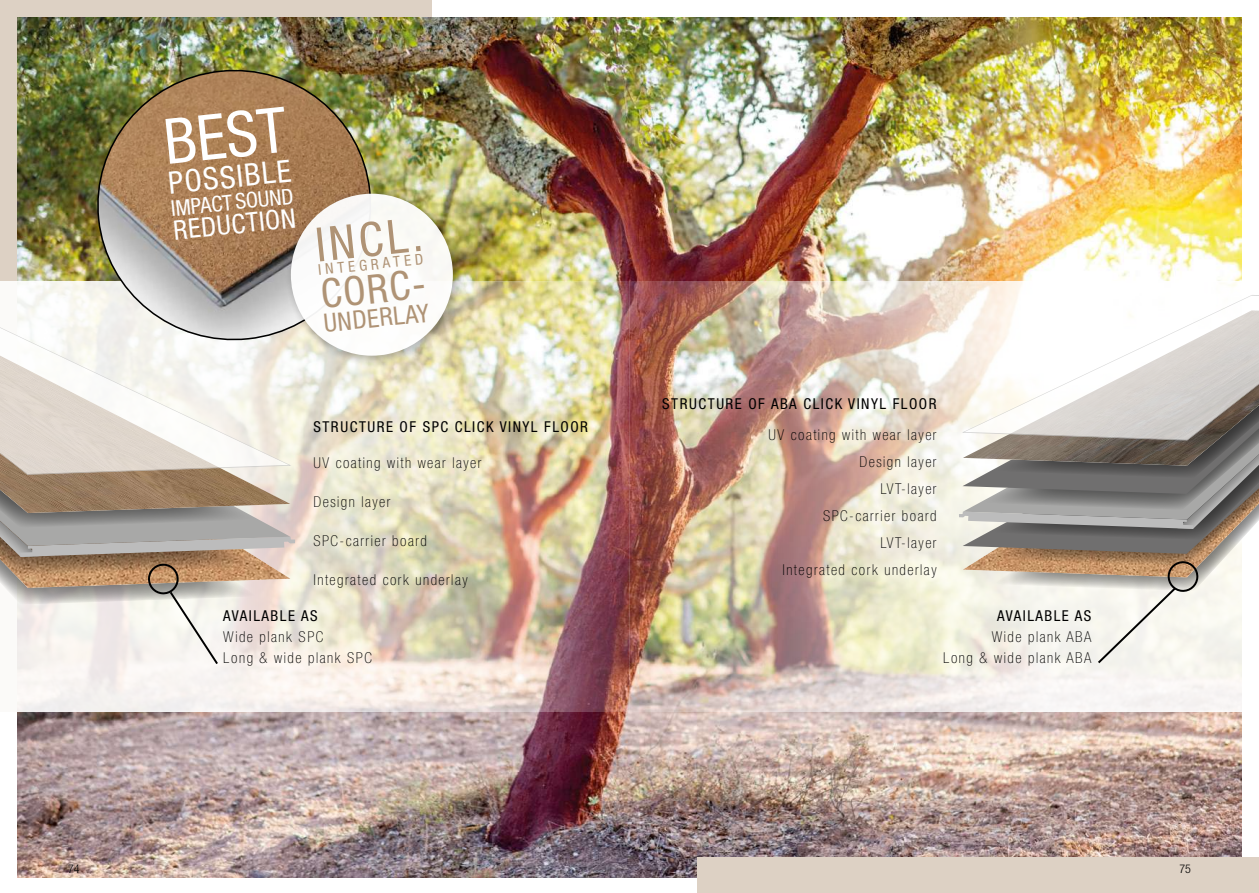
<style>
.page{position:relative;width:1259px;height:893px;background:#fff}
.page>*{position:absolute;margin:0;border:0;box-sizing:border-box;transform-origin:0 0}
.t1{font:condensed 63px "Helvetica Neue LT Std";color:#fff}
.t2{font:condensed 47.4px "Helvetica Neue LT Std";color:#af9375}
.t3{font:condensed 40.35px "Helvetica Neue LT Std";color:#af9375}
.t4{font:condensed 31.05px "Helvetica Neue LT Std";color:#fff}
.t5{font:condensed 27px "Helvetica Neue LT Std";color:#fff}
.t6{font:condensed 25.5px "Helvetica Neue LT Std";color:#af9375}
.t7{font:condensed 21.75px "Helvetica Neue LT Std";color:#fff}
.t8{font:100 condensed 15px/27px "Helvetica Neue LT Std";letter-spacing:.1em;color:#000;text-align:right}
.t9{font:condensed 15px "Helvetica Neue LT Std";letter-spacing:.1em;color:#000}
.t10{font:condensed 15px "Helvetica Neue LT Std";color:#af9375}
.t11{font:300 condensed 12px "Helvetica Neue LT Std";color:#000}
</style>
<div class="page">
<div style="left:0;top:0;width:432px;height:711px;background:#ddd1c4"></div>
<img style="left:17px;top:17px;width:1225px;height:861px">
<img style="left:630px;top:281px;width:612px;height:430px">
<img style="left:0;top:281px;width:630px;height:430px">
<img style="left:89px;top:62px;width:290px;height:236px">
<div style="left:285px;top:188px;width:180px;height:179px;background:#000;opacity:.3"></div>
<div style="left:291px;top:194px;width:162px;height:162px;background:#fff;border-radius:50%"></div>
<div style="left:697px;top:857px;width:562px;height:36px;background:#ddd1c4"></div>
<svg style="left:961px;top:289px;width:298px;height:38px"></svg>
<svg style="left:953px;top:327px;width:306px;height:338px"></svg>
<svg style="left:0;top:588px;width:260px;height:17px;background:#ccc7c4"></svg>
<img style="left:0;top:557px;width:290px;height:31px">
<svg style="left:0;top:557px;width:266px;height:20px;background:#a9815c"></svg>
<svg style="left:0;top:521px;width:301px;height:36px;background:#b5a69b"></svg>
<svg style="left:0;top:513px;width:290px;height:33px;background:#b0aead"></svg>
<svg style="left:0;top:513px;width:260px;height:17px;background:#979695"></svg>
<img style="left:0;top:477px;width:290px;height:36px">
<svg style="left:0;top:298px;width:292px;height:179px"></svg>
<svg style="left:148px;top:563px;width:72px;height:103px;background:#d9cfc3"></svg>
<p class="t11" style="left:68px;top:861px;width:13px">74</p>
<h1 class="t1" style="left:160px;top:106px;width:124px;rotate:-6deg">BEST</h1>
<h3 class="t4" style="left:167px;top:165px;width:124px;rotate:-6deg">POSSIBLE</h3>
<h3 class="t7" style="left:170px;top:196px;width:124px;rotate:-6deg">IMPACT SOUND</h3>
<h3 class="t5" style="left:172px;top:215px;width:124px;rotate:-6deg">REDUCTION</h3>
<h2 class="t2" style="left:313px;top:218px;width:109px;rotate:-6deg">INCL.</h2>
<p class="t10" style="left:317px;top:261px;width:107px;rotate:-6deg">INTEGRATED</p>
<h3 class="t3" style="left:318px;top:271px;width:113px;rotate:-6deg">CORC-</h3>
<h3 class="t6" style="left:322px;top:309px;width:107px;rotate:-6deg">UNDERLAY</h3>
<p class="t9" style="left:313px;top:418px;width:276px">STRUCTURE OF SPC CLICK VINYL FLOOR</p>
<p class="t8" style="left:313px;top:449px;width:170px">UV coating with wear layer</p>
<p class="t8" style="left:313px;top:488px;width:79px">Design layer</p>
<p class="t8" style="left:313px;top:527px;width:115px">SPC-carrier board</p>
<p class="t8" style="left:313px;top:566px;width:156px">Integrated cork underlay</p>
<p class="t9" style="left:223px;top:607px;width:96px">AVAILABLE AS</p>
<p class="t8" style="left:223px;top:626px;width:150px;line-height:21px;text-align:left">Wide plank SPC<br>Long &amp; wide plank SPC</p>
<p class="t9" style="left:662px;top:395px;width:276px">STRUCTURE OF ABA CLICK VINYL FLOOR</p>
<p class="t8" style="left:768px;top:421px;width:170px">UV coating with wear layer<br>Design layer<br>LVT-layer<br>SPC-carrier board<br>LVT-layer<br>Integrated cork underlay</p>
<p class="t9" style="left:997px;top:607px;width:96px">AVAILABLE AS</p>
<p class="t8" style="left:943px;top:626px;width:150px;line-height:21px">Wide plank ABA<br>Long &amp; wide plank ABA</p>
<p class="t11" style="left:1179px;top:861px;width:13px">75</p>
</div>
